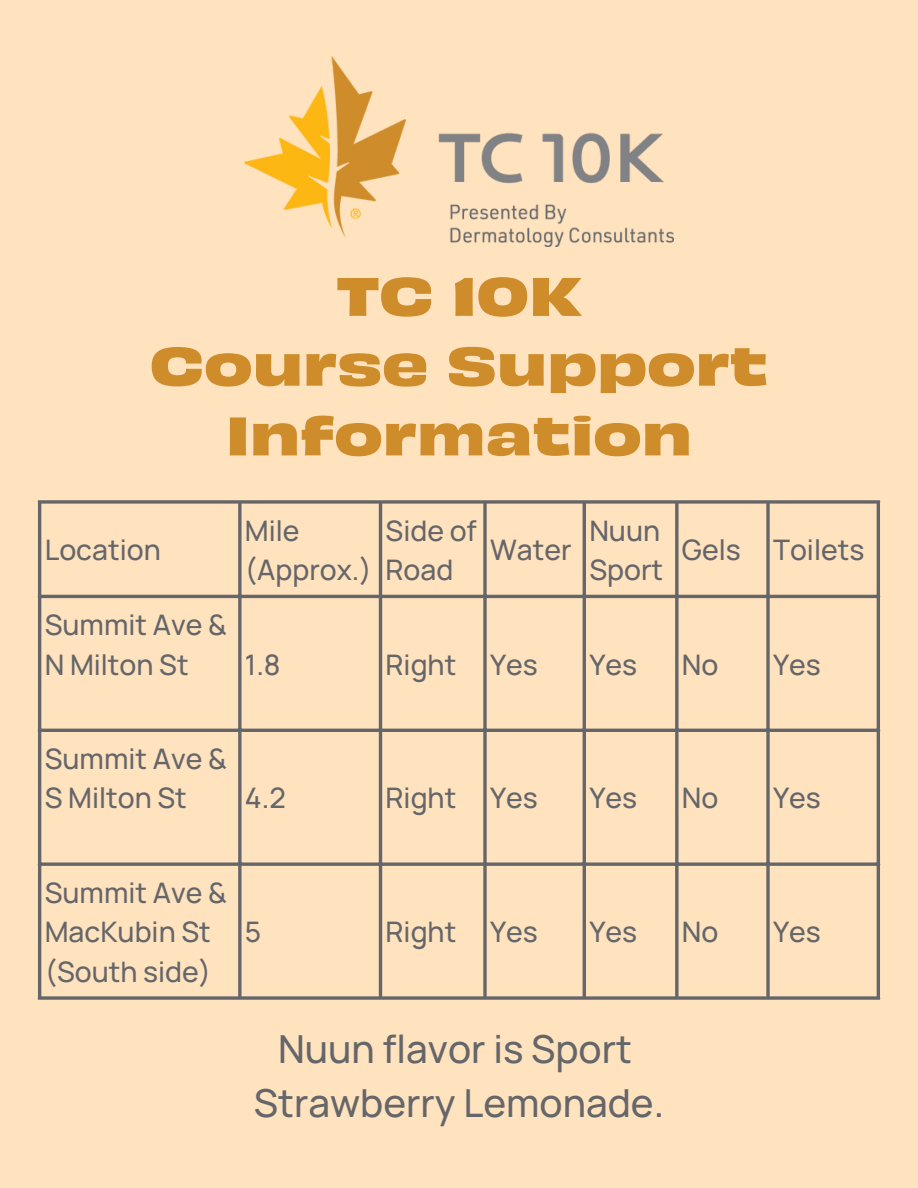
<style>
.page{position:relative;width:918px;height:1188px;background:#ffe2be}
.page>*{position:absolute;margin:0;border:0;box-sizing:border-box;transform-origin:0 0}
.t1{font:700 50.55px/69.8px "Obviously Wide";color:#cf8c2a;text-align:center}
.t2{font:500 38.55px "Manrope";color:#65666a}
.t3{font:500 28.2px/39.3px "Manrope";color:#65666a}
</style>
<div class="page">
<hr style="left:38px;top:504px;width:3px;height:492px;background:#65666a">
<svg style="left:238px;top:504px;width:4px;height:492px;fill:#65666a"></svg>
<hr style="left:379px;top:504px;width:3px;height:492px;background:#65666a">
<svg style="left:483px;top:504px;width:4px;height:492px;fill:#65666a"></svg>
<hr style="left:583px;top:504px;width:3px;height:492px;background:#65666a">
<svg style="left:675px;top:504px;width:4px;height:492px;fill:#65666a"></svg>
<svg style="left:766px;top:504px;width:4px;height:492px;fill:#65666a"></svg>
<hr style="left:877px;top:504px;width:3px;height:492px;background:#65666a">
<svg style="left:38px;top:500px;width:842px;height:4px;fill:#65666a"></svg>
<hr style="left:38px;top:595px;width:842px;height:3px;background:#65666a">
<hr style="left:38px;top:729px;width:842px;height:3px;background:#65666a">
<svg style="left:41px;top:862px;width:836px;height:4px;fill:#65666a"></svg>
<svg style="left:38px;top:996px;width:842px;height:4px;fill:#65666a"></svg>
<img style="left:244px;top:56px;width:429px;height:191px">
<p class="t1" style="left:150px;top:267px;width:620px">TC 10K<br>Course Support<br>Information</p>
<p class="t3" style="left:45px;top:529px;width:118px">Location</p>
<p class="t3" style="left:45px;top:605px;width:183px">Summit Ave &amp;<br>N Milton St</p>
<h1 class="t3" style="left:245px;top:510px;width:129px">Mile (Approx.)</h1>
<p class="t3" style="left:386px;top:510px;width:93px">Side of<br>Road</p>
<p class="t3" style="left:490px;top:529px;width:83px">Water</p>
<p class="t3" style="left:589px;top:510px;width:75px">Nuun<br>Sport</p>
<p class="t3" style="left:682px;top:529px;width:60px">Gels</p>
<p class="t3" style="left:773px;top:529px;width:93px">Toilets</p>
<p class="t3" style="left:245px;top:644px;width:37px">1.8</p>
<p class="t3" style="left:386px;top:644px;width:72px">Right</p>
<p class="t3" style="left:490px;top:644px;width:49px">Yes</p>
<p class="t3" style="left:589px;top:644px;width:49px">Yes</p>
<p class="t3" style="left:682px;top:644px;width:38px">No</p>
<p class="t3" style="left:773px;top:644px;width:49px">Yes</p>
<p class="t3" style="left:45px;top:739px;width:183px">Summit Ave &amp;<br>S Milton St</p>
<p class="t3" style="left:245px;top:778px;width:42px">4.2</p>
<p class="t3" style="left:386px;top:778px;width:72px">Right</p>
<p class="t3" style="left:490px;top:778px;width:49px">Yes</p>
<p class="t3" style="left:589px;top:778px;width:49px">Yes</p>
<p class="t3" style="left:682px;top:778px;width:38px">No</p>
<p class="t3" style="left:773px;top:778px;width:49px">Yes</p>
<p class="t3" style="left:45px;top:873px;width:183px">Summit Ave &amp;<br>MacKubin St (South side)</p>
<p class="t3" style="left:245px;top:912px;width:18px">5</p>
<p class="t3" style="left:386px;top:912px;width:72px">Right</p>
<p class="t3" style="left:490px;top:912px;width:49px">Yes</p>
<p class="t3" style="left:589px;top:912px;width:49px">Yes</p>
<p class="t3" style="left:682px;top:912px;width:38px">No</p>
<p class="t3" style="left:773px;top:912px;width:49px">Yes</p>
<p class="t2" style="left:278px;top:1022px;width:355px">Nuun flavor is Sport</p>
<p class="t2" style="left:254px;top:1076px;width:412px">Strawberry Lemonade.</p>
</div>
